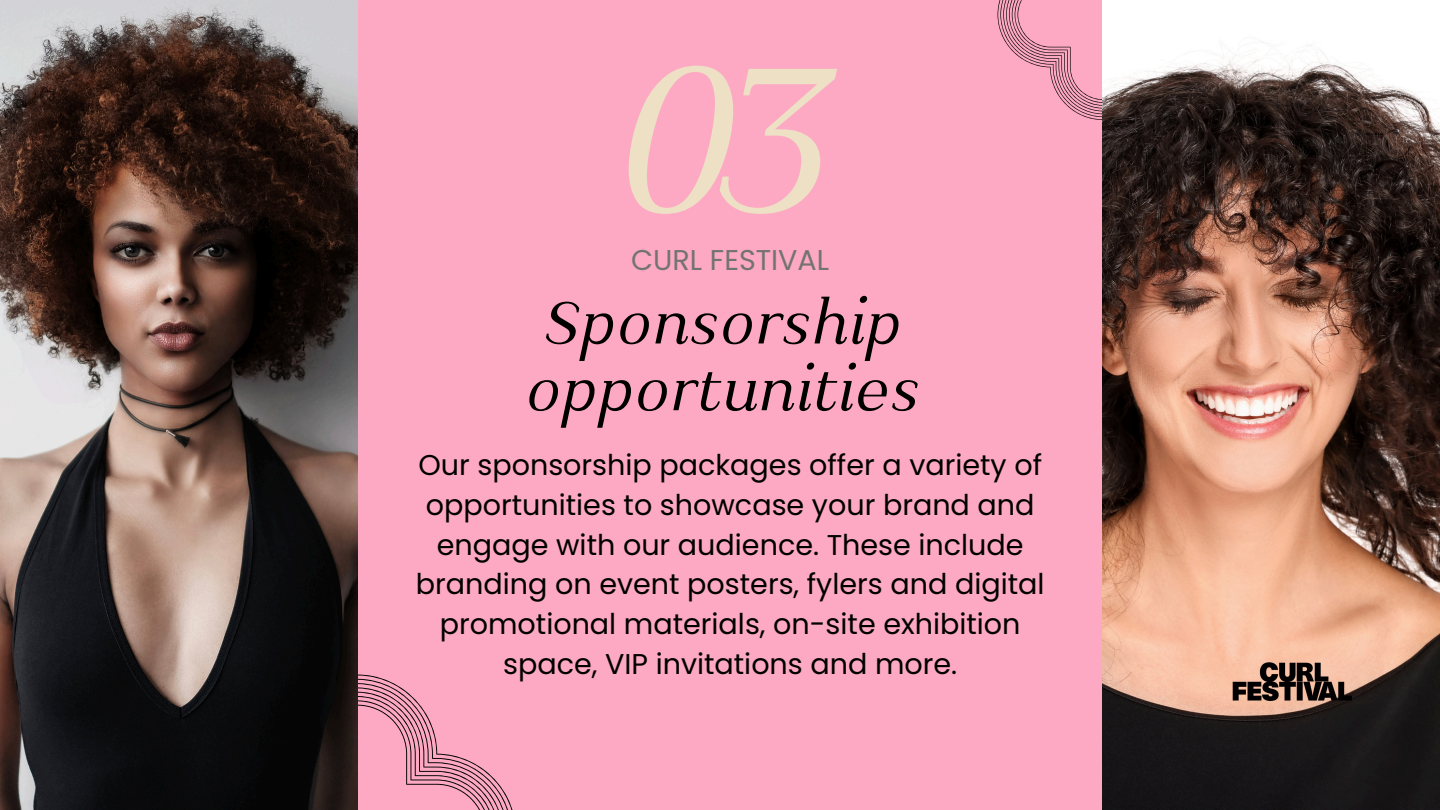
<style>
.page{position:relative;width:1440px;height:810px;background:#fda9c3}
.page>*{position:absolute;margin:0;border:0;box-sizing:border-box;transform-origin:0 0}
.t1{font:italic 243.8px "Kulachat Serif";color:#ede0c5}
.t2{font:italic 70.2px/66.8px "Kulachat Serif";color:#000}
.t3{font:28.6px/39.8px "Poppins";color:#000;text-align:center}
.t4{font:28.6px "Poppins";color:#737373}
</style>
<div class="page">
<svg style="left:358px;top:675px;width:155px;height:135px"></svg>
<img style="left:0;top:0;width:358px;height:810px">
<svg style="left:998px;top:0;width:105px;height:120px"></svg>
<img style="left:1103px;top:0;width:337px;height:810px">
<img style="left:1225px;top:645px;width:134px;height:84px">
<h2 class="t1" style="left:603px;top:-16px;width:224px">03</h2>
<p class="t4" style="left:631px;top:240px;width:200px">CURL FESTIVAL</p>
<p class="t2" style="left:523px;top:286px;width:396px">Sponsorship opportunities</p>
<p class="t3" style="left:416px;top:445px;width:630px">Our sponsorship packages offer a variety of opportunities to showcase your brand and engage with our audience. These include branding on event posters, fylers and digital promotional materials, on-site exhibition space, VIP invitations and more.</p>
</div>
